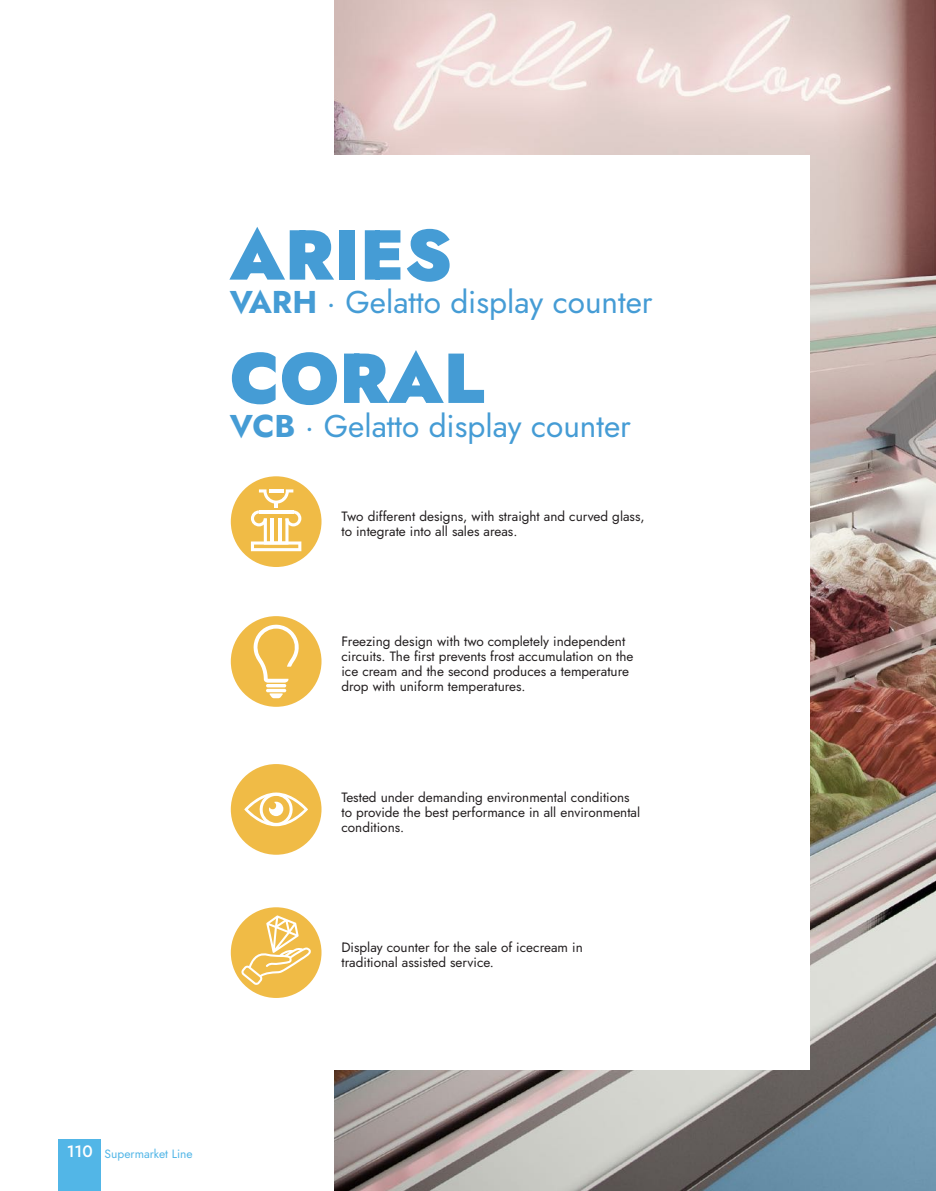
<style>
.page{position:relative;width:936px;height:1191px;background:#fff}
.page>*{position:absolute;margin:0;border:0;box-sizing:border-box;transform-origin:0 0}
.t1{font:900 70.5px/123.3px "Jost";color:#459cd5}
.t2{font:31.5px "Jost";color:#459cd5}
.t3{font:13.5px/15px "Jost";color:#231f20}
.t4{font:12px "Jost";color:#52b6e7}
.s1{font-weight:700}
.s2{font-weight:500;font-size:16.5px;color:#fff}
</style>
<div class="page">
<img style="left:334px;top:0;width:601px;height:1191px">
<div style="left:0;top:155px;width:809px;height:914px;background:#fff"></div>
<div style="left:231px;top:476px;width:90px;height:91px;background:#f0bb46;border-radius:50%"></div>
<svg style="left:251px;top:489px;width:50px;height:62px"></svg>
<hr style="left:269px;top:489px;width:14px;height:3px;background:#fff">
<div style="left:231px;top:616px;width:90px;height:91px;background:#f0bb46;border-radius:50%"></div>
<svg style="left:253px;top:624px;width:46px;height:74px"></svg>
<div style="left:231px;top:764px;width:90px;height:90px;background:#f0bb46;border-radius:50%"></div>
<svg style="left:244px;top:792px;width:64px;height:34px"></svg>
<div style="left:231px;top:907px;width:90px;height:91px;background:#f0bb46;border-radius:50%"></div>
<svg style="left:241px;top:915px;width:70px;height:70px"></svg>
<div style="left:59px;top:1139px;width:42px;height:52px;background:#52b6e7"></div>
<h1 class="t1" style="left:230px;top:194px;width:256px">ARIES<br>CORAL</h1>
<h2 class="t2" style="left:230px;top:281px;width:424px"><span class="s1">VARH</span> · Gelatto display counter</h2>
<h2 class="t2" style="left:230px;top:404px;width:403px"><span class="s1">VCB</span> · Gelatto display counter</h2>
<p class="t3" style="left:341px;top:509px;width:305px">Two different designs, with straight and curved glass, to integrate into all sales areas.</p>
<p class="t3" style="left:341px;top:634px;width:293px">Freezing design with two completely independent circuits. The first prevents frost accumulation on the ice cream and the second produces a temperature drop with uniform temperatures.</p>
<p class="t3" style="left:341px;top:789px;width:300px">Tested under demanding environmental conditions to provide the best performance in all environmental conditions.</p>
<p class="t3" style="left:341px;top:940px;width:243px">Display counter for the sale of icecream in traditional assisted service.</p>
<p class="t4" style="left:67px;top:1145px;width:127px"><span class="s2">110</span> Supermarket Line</p>
</div>
